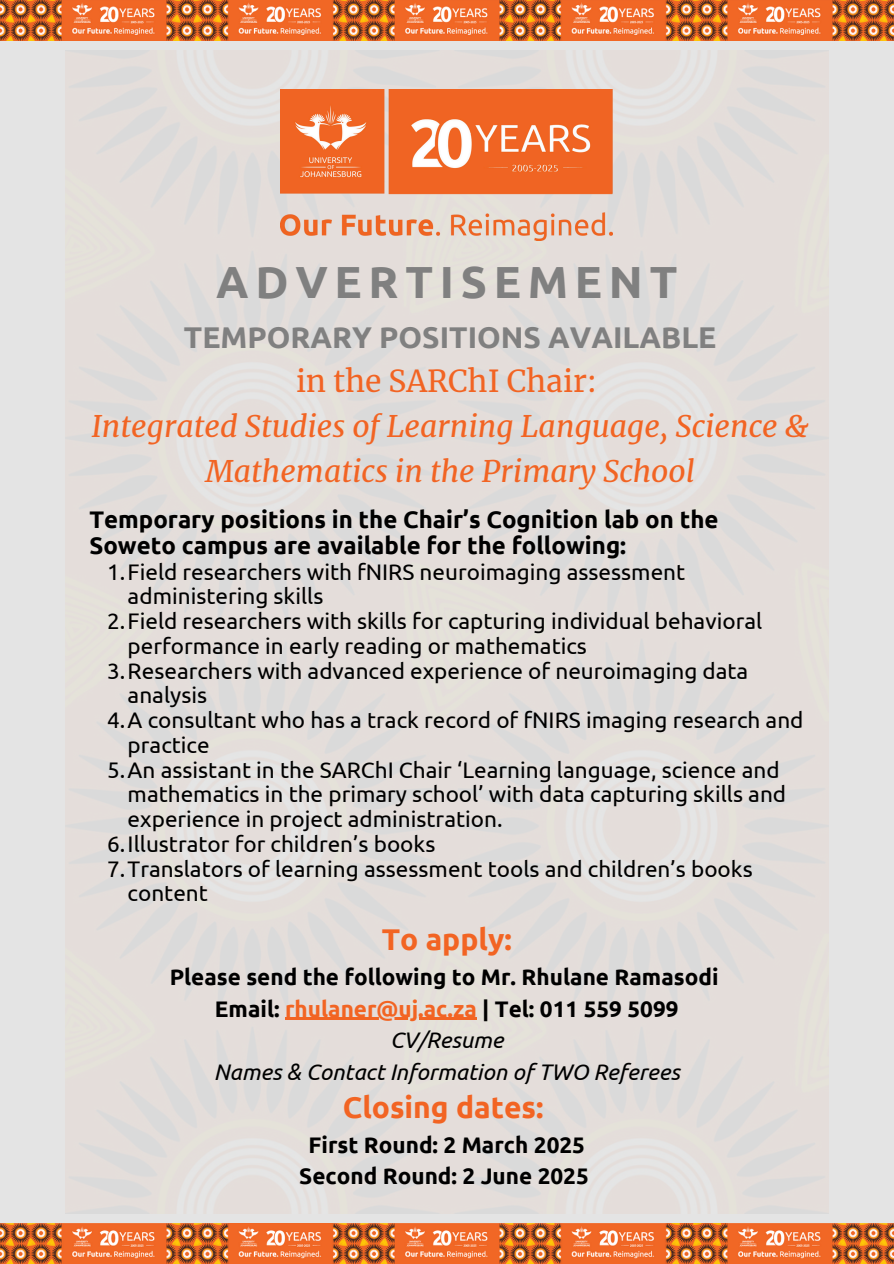
<style>
.page{position:relative;width:894px;height:1264px;background:#fff}
.page>*{position:absolute;margin:0;border:0;box-sizing:border-box;transform-origin:0 0}
.t1{font:700 45px "Ubuntu";letter-spacing:.15em;color:#808080}
.t2{font:italic 30px/44.7px "Merriweather";color:#f26423;text-align:center}
.t3{font:700 30px "Ubuntu";color:#f26423}
.t4{font:700 24px/25.8px "Ubuntu";color:#000}
.t5{font:22.5px/24.8px "Ubuntu";color:#000}
.t6{font:700 22.5px "Ubuntu";color:#000}
.t7{font:italic 22.5px/31.5px "Ubuntu";color:#000;text-align:center}
.s1{font-family:"Ubuntu";font-weight:700;font-style:normal;color:#808080}
.s2{font-style:normal}
.s3{color:#f26423}
</style>
<div class="page">
<div style="left:0;top:0;width:893px;height:1263px;background:#e4e4e4"></div>
<img style="left:65px;top:50px;width:763px;height:1163px">
<img style="left:281px;top:89px;width:331px;height:151px">
<img style="left:0;top:1223px;width:893px;height:40px">
<img style="left:0;top:0;width:893px;height:40px">
<hr style="left:285px;top:1017px;width:191px;height:2px;background:#f26423">
<p class="t1" style="left:216px;top:256px;width:462px">ADVERTISEMENT</p>
<p class="t2" style="left:91px;top:314px;width:718px"><span class="s1">TEMPORARY POSITIONS AVAILABLE<br></span><span class="s2">in the SARChI Chair:<br></span>Integrated Studies of Learning Language, Science &amp; Mathematics in the Primary School</p>
<p class="t4" style="left:89px;top:506px;width:630px">Temporary positions in the Chair’s Cognition lab on the<br>Soweto campus are available for the following:</p>
<p class="t5" style="left:128px;top:559px;width:559px;text-indent:-20px">1.Field researchers with fNIRS neuroimaging assessment administering skills</p>
<p class="t5" style="left:128px;top:608px;width:636px;text-indent:-20px">2.Field researchers with skills for capturing individual behavioral performance in early reading or mathematics</p>
<p class="t5" style="left:128px;top:658px;width:622px;text-indent:-20px">3.Researchers with advanced experience of neuroimaging data analysis</p>
<h1 class="t5" style="left:128px;top:707px;width:677px;text-indent:-20px">4.A consultant who has a track record of fNIRS imaging research and practice</h1>
<h2 class="t5" style="left:128px;top:757px;width:660px;text-indent:-20px">5.An assistant in the SARChI Chair ‘Learning language, science and mathematics in the primary school’ with data capturing skills and experience in project administration.</h2>
<p class="t5" style="left:107px;top:831px;width:329px">6.Illustrator for children’s books</p>
<p class="t5" style="left:128px;top:856px;width:626px;text-indent:-20px">7.Translators of learning assessment tools and children’s books content</p>
<p class="t3" style="left:382px;top:922px;width:131px">To apply:</p>
<p class="t6" style="left:170px;top:964px;width:550px">Please send the following to Mr. Rhulane Ramasodi</p>
<p class="t6" style="left:215px;top:995px;width:465px">Email: <span class="s3">rhulaner@uj.ac.za</span> | Tel: 011 559 5099</p>
<p class="t7" style="left:214px;top:1023px;width:467px">CV/Resume<br>Names &amp; Contact Information of TWO Referees</p>
<p class="t3" style="left:343px;top:1089px;width:202px">Closing dates:</p>
<p class="t6" style="left:308px;top:1131px;width:278px">First Round: 2 March 2025</p>
<p class="t6" style="left:299px;top:1163px;width:291px">Second Round: 2 June 2025</p>
</div>
